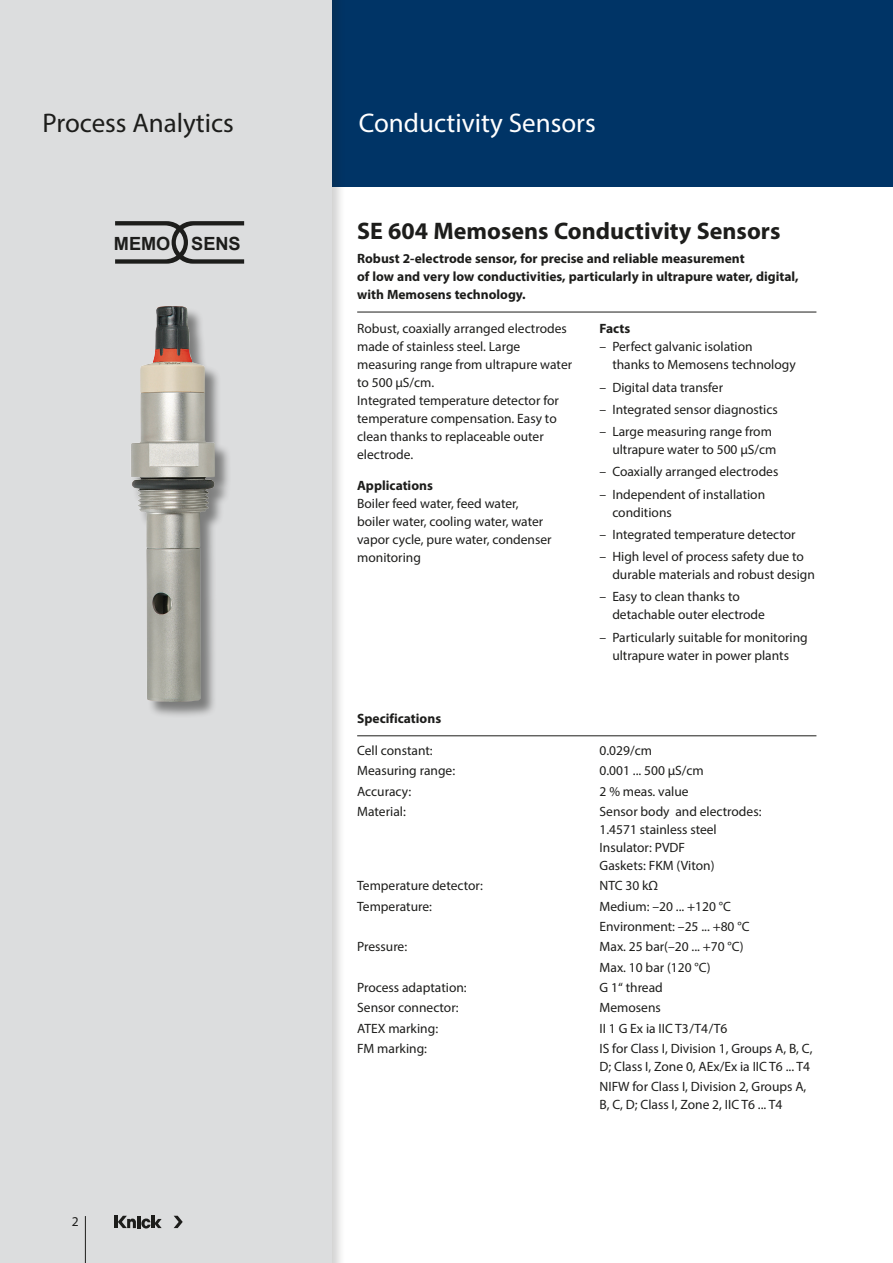
<style>
.page{position:relative;width:893px;height:1263px;background:#fff}
.page>*{position:absolute;margin:0;border:0;box-sizing:border-box;transform-origin:0 0}
.Produktgruppe{font:27px "Myriad Pro";color:#fff}
.t1{font:27px "Myriad Pro";color:#1d1d1b}
.Headline_Produkt{font:700 24px "Myriad Pro";color:#1d1d1b}
.t2{font:700 18.15px "Arial";color:#1d1d1b}
.Text{font:13.5px/18px "Myriad Pro";color:#1d1d1b}
.Tabelle{font:13.5px/18px "Myriad Pro";color:#1d1d1b}
.Subhead_Produkt{font:700 13.5px/18px "Myriad Pro";color:#1d1d1b}
.Zwischenüberschrift{font:700 13.5px "Myriad Pro";color:#1d1d1b}
.Tabelle_Headline{font:700 13.5px "Myriad Pro";color:#1d1d1b}
</style>
<div class="page">
<div style="left:332px;top:0;width:561px;height:187px;background:#003466"></div>
<div style="left:0;top:0;width:346px;height:1263px;background:#1d1d1b;opacity:.2"></div>
<div style="left:0;top:0;width:332px;height:1263px;background:#dcddde"></div>
<hr style="left:85px;top:1216px;width:1px;height:47px;background:#1d1d1b">
<hr style="left:114px;top:1216px;width:4px;height:12px;background:#1d1d1b">
<svg style="left:174px;top:1216px;width:9px;height:12px"></svg>
<svg style="left:118px;top:1216px;width:44px;height:12px"></svg>
<div style="left:132px;top:307px;width:100px;height:412px;background:#1d1d1b;opacity:.5"></div>
<img style="left:131px;top:306px;width:84px;height:396px">
<svg style="left:115px;top:221px;width:129px;height:43px"></svg>
<hr style="left:357px;top:312px;width:459px;height:1px;background:#1d1d1b">
<hr style="left:357px;top:735px;width:459px;height:1px;background:#1d1d1b">
<h1 class="t1" style="left:43px;top:106px;width:193px">Process Analytics</h1>
<p class="t2" style="left:114px;top:231px;width:128px">MEMO SENS</p>
<p class="Text" style="left:72px;top:1212px;width:8px">2</p>
<p class="Produktgruppe" style="left:359px;top:106px;width:238px">Conductivity Sensors</p>
<p class="Headline_Produkt" style="left:357px;top:215px;width:425px">SE 604 Memosens Conductivity Sensors</p>
<p class="Subhead_Produkt" style="left:357px;top:249px;width:443px">Robust 2-electrode sensor, for precise and reliable measurement<br>of low and very low conductivities, particularly in ultrapure water, digital, with Memosens technology.</p>
<p class="Text" style="left:357px;top:320px;width:216px">Robust, coaxially arranged electrodes made of stainless steel. Large measuring range from ultrapure water to 500 µS/cm.<br>Integrated temperature detector for temperature compensation. Easy to clean thanks to replaceable outer electrode.</p>
<p class="Zwischenüberschrift" style="left:357px;top:477px;width:77px">Applications</p>
<p class="Text" style="left:357px;top:494px;width:196px">Boiler feed water, feed water, boiler water, cooling water, water vapor cycle, pure water, condenser monitoring</p>
<p class="Zwischenüberschrift" style="left:600px;top:320px;width:32px">Facts</p>
<p class="Text" style="left:612px;top:338px;width:185px;text-indent:-13px">– Perfect galvanic isolation<br>thanks to Memosens technology</p>
<p class="Text" style="left:600px;top:378px;width:125px">– Digital data transfer</p>
<p class="Text" style="left:600px;top:400px;width:180px">– Integrated sensor diagnostics</p>
<p class="Text" style="left:612px;top:422px;width:166px;text-indent:-13px">– Large measuring range from ultrapure water to 500 µS/cm</p>
<p class="Text" style="left:600px;top:463px;width:180px">– Coaxially arranged electrodes</p>
<p class="Text" style="left:612px;top:485px;width:154px;text-indent:-13px">– Independent of installation conditions</p>
<p class="Text" style="left:600px;top:525px;width:198px">– Integrated temperature detector</p>
<p class="Text" style="left:612px;top:547px;width:204px;text-indent:-13px">– High level of process safety due to durable materials and robust design</p>
<p class="Text" style="left:612px;top:588px;width:154px;text-indent:-13px">– Easy to clean thanks to detachable outer electrode</p>
<p class="Text" style="left:600px;top:628px;width:210px;text-align:center">– Particularly suitable for monitoring ultrapure water in power plants</p>
<p class="Tabelle_Headline" style="left:357px;top:709px;width:85px">Specifications</p>
<p class="Tabelle" style="left:357px;top:741px;width:77px">Cell constant:</p>
<p class="Tabelle" style="left:600px;top:741px;width:54px">0.029/cm</p>
<p class="Tabelle" style="left:357px;top:761px;width:99px">Measuring range:</p>
<p class="Tabelle" style="left:600px;top:761px;width:106px">0.001 ... 500 µS/cm</p>
<p class="Tabelle" style="left:357px;top:782px;width:56px">Accuracy:</p>
<p class="Tabelle" style="left:600px;top:782px;width:91px">2 % meas. value</p>
<p class="Tabelle" style="left:357px;top:802px;width:50px">Material:</p>
<p class="Tabelle" style="left:600px;top:802px;width:163px">Sensor body and electrodes:<br>1.4571 stainless steel<br>Insulator: PVDF<br>Gaskets: FKM (Viton)</p>
<p class="Tabelle" style="left:357px;top:876px;width:127px">Temperature detector:</p>
<p class="Tabelle" style="left:600px;top:876px;width:60px">NTC 30 kΩ</p>
<p class="Tabelle" style="left:357px;top:897px;width:76px">Temperature:</p>
<p class="Tabelle" style="left:600px;top:897px;width:133px">Medium: –20 ... +120 °C</p>
<p class="Tabelle" style="left:600px;top:917px;width:151px">Environment: –25 ... +80 °C</p>
<p class="Tabelle" style="left:357px;top:937px;width:51px">Pressure:</p>
<p class="Tabelle" style="left:600px;top:937px;width:146px">Max. 25 bar(–20 ... +70 °C)</p>
<p class="Tabelle" style="left:600px;top:958px;width:113px">Max. 10 bar (120 °C)</p>
<p class="Tabelle" style="left:357px;top:978px;width:111px">Process adaptation:</p>
<p class="Tabelle" style="left:600px;top:978px;width:65px">G 1“ thread</p>
<p class="Tabelle" style="left:357px;top:998px;width:103px">Sensor connector:</p>
<p class="Tabelle" style="left:600px;top:998px;width:63px">Memosens</p>
<p class="Tabelle" style="left:357px;top:1019px;width:82px">ATEX marking:</p>
<p class="Tabelle" style="left:600px;top:1019px;width:129px">II 1 G Ex ia IIC T3/T4/T6</p>
<p class="Tabelle" style="left:357px;top:1039px;width:71px">FM marking:</p>
<p class="Tabelle" style="left:600px;top:1039px;width:214px">IS for Class I, Division 1, Groups A, B, C,<br>D; Class I, Zone 0, AEx/Ex ia IIC T6 ... T4</p>
<p class="Tabelle" style="left:600px;top:1077px;width:208px">NIFW for Class I, Division 2, Groups A,<br>B, C, D; Class I, Zone 2, IIC T6 ... T4</p>
</div>
